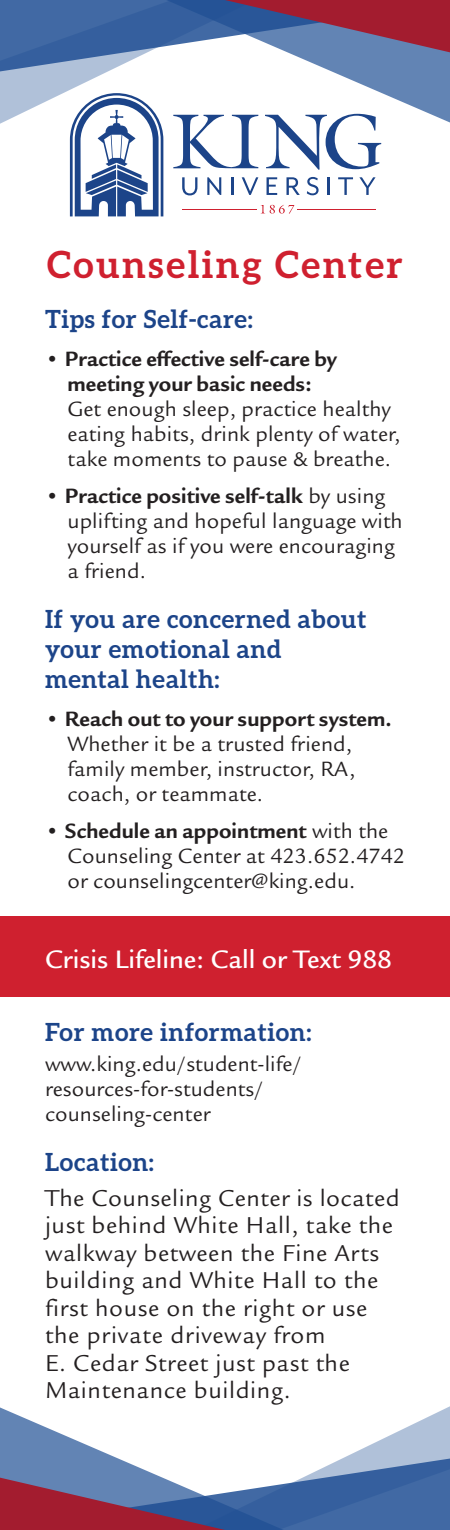
<style>
.page{position:relative;width:450px;height:1530px;background:#fff}
.page>*{position:absolute;margin:0;border:0;box-sizing:border-box;transform-origin:0 0}
.t1{font:700 37.5px "Aleo";letter-spacing:.065em;color:#cf202f}
.t2{font:500 27.5px "Legacy Sans ITC Std";color:#fff}
.t3{font:25px/27.5px "Legacy Sans ITC Std";letter-spacing:.025em;color:#231f20}
.t4{font:700 25px/30px "Aleo";letter-spacing:.025em;color:#1c4489}
.t5{font:22.5px/25px "Legacy Sans ITC Std";letter-spacing:.005em;color:#231f20}
.t6{font:700 22.5px/25px "Legacy Sans ITC Std";letter-spacing:.005em;color:#231f20;text-align:center}
.s1{font-weight:500}
.s2{font-weight:700}
</style>
<div class="page">
<div style="left:0;top:916px;width:450px;height:81px;background:#cf202f"></div>
<svg style="left:287px;top:52px;width:163px;height:71px;fill:#6284b4"></svg>
<svg style="left:0;top:0;width:259px;height:141px"></svg>
<svg style="left:225px;top:0;width:225px;height:52px;background:#835071"></svg>
<svg style="left:0;top:1407px;width:163px;height:71px"></svg>
<svg style="left:225px;top:1406px;width:225px;height:124px"></svg>
<svg style="left:0;top:1478px;width:225px;height:52px;background:#835071"></svg>
<svg style="left:182px;top:177px;width:15px;height:18px"></svg>
<svg style="left:207px;top:177px;width:14px;height:18px"></svg>
<hr style="left:231px;top:177px;width:3px;height:18px;background:#1c4489">
<svg style="left:242px;top:177px;width:16px;height:18px"></svg>
<svg style="left:267px;top:177px;width:10px;height:18px"></svg>
<svg style="left:287px;top:177px;width:13px;height:18px"></svg>
<svg style="left:307px;top:177px;width:12px;height:18px"></svg>
<svg style="left:328px;top:177px;width:2px;height:18px"></svg>
<svg style="left:338px;top:177px;width:15px;height:18px"></svg>
<svg style="left:359px;top:177px;width:17px;height:18px"></svg>
<svg style="left:173px;top:115px;width:85px;height:53px"></svg>
<svg style="left:265px;top:114px;width:116px;height:56px"></svg>
<svg style="left:261px;top:205px;width:33px;height:9px"></svg>
<hr style="left:297px;top:209px;width:78px;height:1px;background:#cf202f">
<hr style="left:182px;top:209px;width:75px;height:1px;background:#cf202f">
<svg style="left:70px;top:93px;width:93px;height:123px"></svg>
<h1 class="t1" style="left:47px;top:243px;width:357px">Counseling Center</h1>
<p class="t4" style="left:45px;top:304px;width:209px">Tips for Self-care:</p>
<p class="t6" style="left:45px;top:346px;width:293px"><span class="s1">•</span> Practice effective self-care by meeting your basic needs:</p>
<p class="t5" style="left:68px;top:396px;width:335px">Get enough sleep, practice healthy eating habits, drink plenty of water, take moments to pause &amp; breathe.</p>
<p class="t5" style="left:68px;top:484px;width:337px;text-indent:-22px"><span class="s1">•</span> <span class="s2">Practice positive self-talk</span> by using uplifting and hopeful language with yourself as if you were encouraging a friend.</p>
<p class="t4" style="left:45px;top:604px;width:323px">If you are concerned about your emotional and mental health:</p>
<p class="t5" style="left:68px;top:706px;width:326px;text-indent:-22px"><span class="s1">•</span> <span class="s2">Reach out to your support system.<br></span>Whether it be a trusted friend, family member, instructor, RA, coach, or teammate.</p>
<p class="t5" style="left:68px;top:819px;width:339px;text-indent:-22px"><span class="s1">•</span> <span class="s2">Schedule an appointment</span> with the<br>Counseling Center at 423.652.4742 or counselingcenter@king.edu.</p>
<p class="t2" style="left:45px;top:944px;width:349px">Crisis Lifeline: Call or Text 988</p>
<p class="t4" style="left:45px;top:1016px;width:268px">For more information:</p>
<p class="t5" style="left:45px;top:1051px;width:258px">www.king.edu/student-life/ resources-for-students/ counseling-center</p>
<p class="t4" style="left:45px;top:1146px;width:110px">Location:</p>
<p class="t3" style="left:45px;top:1184px;width:356px">The Counseling Center is located just behind White Hall, take the walkway between the Fine Arts building and White Hall to the first house on the right or use the private driveway from<br>E. Cedar Street just past the<br>Maintenance building.</p>
</div>
